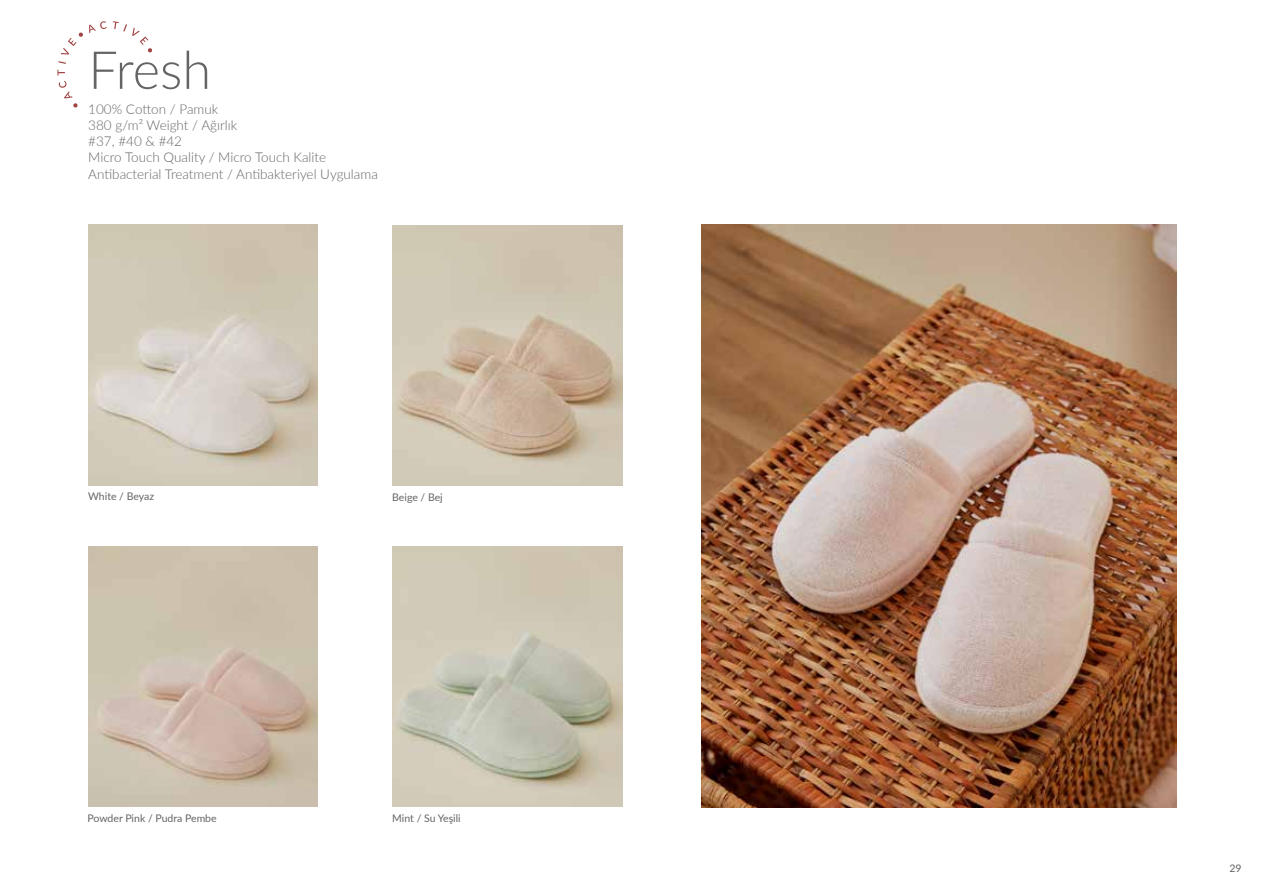
<style>
.page{position:relative;width:1263px;height:893px;background:#fff}
.page>*{position:absolute;margin:0;border:0;box-sizing:border-box;transform-origin:0 0}
.t1{font:300 52.5px "Lato";letter-spacing:-.015em;color:#636466}
.t2{font:300 13.5px/16.2px "Lato";color:#636466}
.t3{font:10.5px "Lato";color:#636466}
</style>
<div class="page">
<img style="left:702px;top:225px;width:475px;height:582px">
<svg style="left:57px;top:70px;width:21px;height:37px"></svg>
<svg style="left:58px;top:61px;width:8px;height:3px"></svg>
<svg style="left:61px;top:33px;width:22px;height:22px"></svg>
<svg style="left:89px;top:21px;width:18px;height:12px"></svg>
<svg style="left:113px;top:21px;width:39px;height:31px"></svg>
<img style="left:393px;top:546px;width:229px;height:260px">
<img style="left:88px;top:225px;width:230px;height:260px">
<img style="left:393px;top:226px;width:229px;height:260px">
<img style="left:88px;top:546px;width:230px;height:260px">
<h1 class="t1" style="left:88px;top:33px;width:124px">Fresh</h1>
<p class="t2" style="left:88px;top:100px;width:291px">100% Cotton / Pamuk<br>380 g/m² Weight / Ağırlık<br>#37, #40 &amp; #42<br>Micro Touch Quality / Micro Touch Kalite<br>Antibacterial Treatment / Antibakteriyel Uygulama</p>
<p class="t3" style="left:88px;top:488px;width:67px">White / Beyaz</p>
<p class="t3" style="left:392px;top:490px;width:52px">Beige / Bej</p>
<p class="t3" style="left:88px;top:810px;width:131px">Powder Pink / Pudra Pembe</p>
<p class="t3" style="left:392px;top:810px;width:70px">Mint / Su Yeşili</p>
<p class="t3" style="left:1229px;top:860px;width:14px">29</p>
</div>
